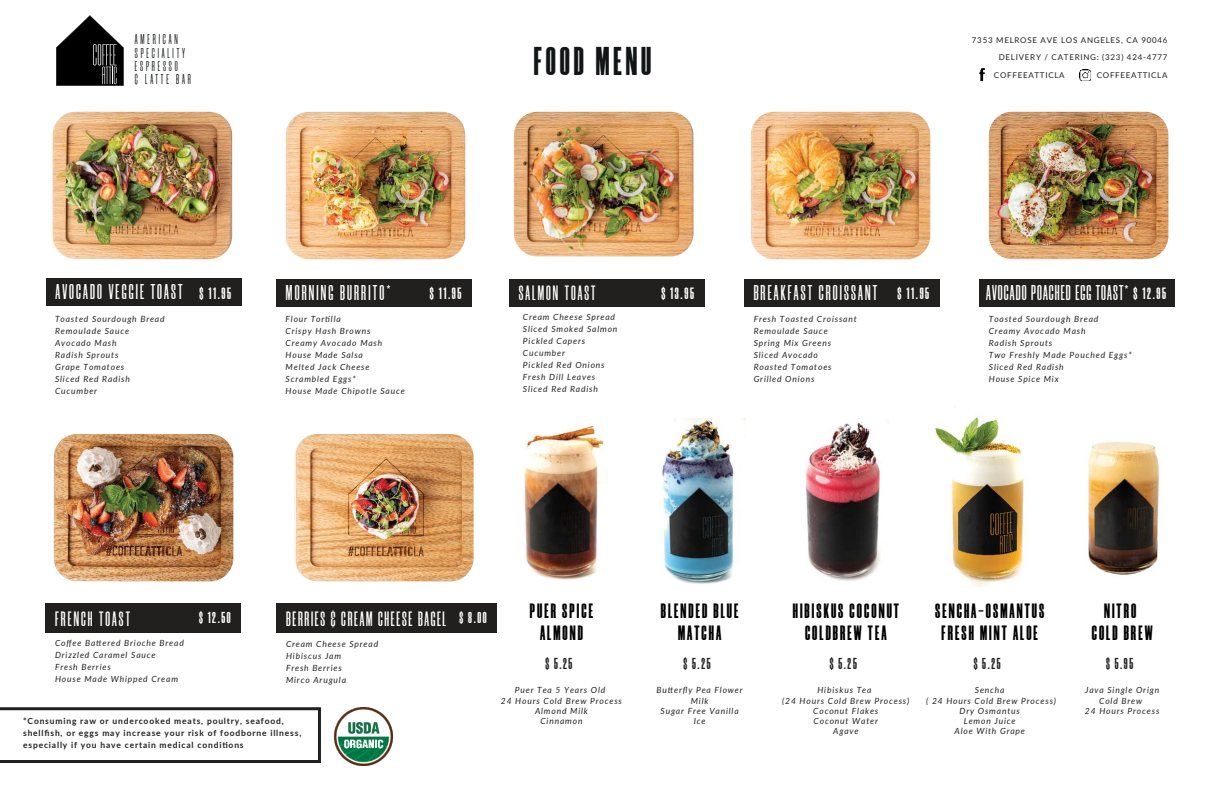
<style>
.page{position:relative;width:1224px;height:792px;background:#fff}
.page>*{position:absolute;margin:0;border:0;box-sizing:border-box;transform-origin:0 0}
.t1{font:900 40px "Morganite";letter-spacing:.1em;color:#111516}
.t2{font:600 21.4px "Morganite";letter-spacing:.1em;color:#fff}
.t3{font:600 21.4px "Morganite";letter-spacing:.05em;color:#fff}
.t4{font:900 20.6px/22px "Morganite";letter-spacing:.1em;color:#010102;text-align:center}
.t5{font:600 20.6px "Morganite";letter-spacing:.08em;color:#fff}
.t6{font:600 20.6px "Morganite";letter-spacing:.1em;color:#fff}
.t7{font:800 16.3px "Morganite";letter-spacing:.1em;color:#fff}
.t8{font:800 15.8px "Morganite";letter-spacing:.1em;color:#221f1f}
.t9{font:800 15.8px "Morganite";color:#fff}
.t10{font:14.2px/13.4px "Morganite";letter-spacing:.2em;color:#111516}
.t11{font:italic 8.5px/12px "Lato";letter-spacing:.1em;color:#221f1f}
.t12{font:700 8.5px/12px "Lato";letter-spacing:.1em;color:#221f1f}
.t13{font:8px/17px "Lato";letter-spacing:.09em;color:#221f1f;text-align:right}
.s1{font-weight:800;font-size:16.3px}
.s2{font-weight:800;font-size:15.8px}
</style>
<div class="page">
<div style="left:46px;top:603px;width:195px;height:30px;background:#221f1f"></div>
<svg style="left:56px;top:15px;width:68px;height:71px"></svg>
<div style="left:46px;top:278px;width:195px;height:28px;background:#221f1f"></div>
<div style="left:276px;top:279px;width:196px;height:28px;background:#221f1f"></div>
<div style="left:509px;top:279px;width:195px;height:28px;background:#221f1f"></div>
<div style="left:744px;top:279px;width:195px;height:28px;background:#221f1f"></div>
<div style="left:980px;top:279px;width:195px;height:28px;background:#221f1f"></div>
<svg style="left:1080px;top:69px;width:11px;height:12px"></svg>
<img style="left:979px;top:68px;width:6px;height:12px">
<img style="left:53px;top:112px;width:179px;height:147px">
<img style="left:286px;top:112px;width:179px;height:147px">
<div style="left:277px;top:603px;width:220px;height:30px;background:#221f1f"></div>
<img style="left:294px;top:434px;width:180px;height:147px">
<img style="left:514px;top:112px;width:180px;height:144px">
<img style="left:751px;top:112px;width:179px;height:147px">
<img style="left:989px;top:112px;width:179px;height:147px">
<img style="left:54px;top:434px;width:179px;height:147px">
<img style="left:524px;top:425px;width:81px;height:156px">
<img style="left:1087px;top:441px;width:73px;height:135px">
<img style="left:936px;top:417px;width:90px;height:170px">
<img style="left:805px;top:422px;width:76px;height:159px">
<img style="left:662px;top:418px;width:83px;height:166px">
<svg style="left:0;top:707px;width:321px;height:56px"></svg>
<img style="left:334px;top:708px;width:58px;height:58px">
<h3 class="t10" style="left:135px;top:33px;width:58px">AMERICAN<br>SPECIALITY<br>ESPRESSO<br>&amp; LATTE BAR</h3>
<p class="t13" style="left:972px;top:32px;width:197px">7353 MELROSE AVE LOS ANGELES, CA 90046<br>DELIVERY / CATERING: (323) 424-4777</p>
<h1 class="t1" style="left:534px;top:38px;width:119px">FOOD MENU</h1>
<p class="t13" style="left:994px;top:67px;width:72px">COFFEEATTICLA</p>
<p class="t13" style="left:1097px;top:67px;width:72px">COFFEEATTICLA</p>
<h2 class="t2" style="left:56px;top:279px;width:177px">AVOCADO VEGGIE TOAST <span class="s1">$ 11.95</span></h2>
<h2 class="t2" style="left:286px;top:281px;width:106px">MORNING BURRITO*</h2>
<h3 class="t7" style="left:430px;top:284px;width:33px">$ 11.95</h3>
<h3 class="t6" style="left:519px;top:281px;width:78px">SALMON TOAST</h3>
<h3 class="t7" style="left:661px;top:284px;width:34px">$ 13.95</h3>
<p class="t11" style="left:55px;top:313px;width:111px">Toasted Sourdough Bread<br>Remoulade Sauce<br>Avocado Mash<br>Radish Sprouts<br>Grape Tomatoes<br>Sliced Red Radish<br>Cucumber</p>
<p class="t11" style="left:286px;top:313px;width:121px">Flour Tortilla<br>Crispy Hash Browns<br>Creamy Avocado Mash<br>House Made Salsa<br>Melted Jack Cheese<br>Scrambled Eggs*<br>House Made Chipotle Sauce</p>
<p class="t11" style="left:523px;top:310px;width:96px">Cream Cheese Spread<br>Sliced Smoked Salmon<br>Pickled Capers<br>Cucumber<br>Pickled Red Onions<br>Fresh Dill Leaves<br>Sliced Red Radish</p>
<h2 class="t2" style="left:754px;top:281px;width:177px">BREAKFAST CROISSANT <span class="s1">$ 11.95</span></h2>
<h2 class="t3" style="left:986px;top:281px;width:144px">AVOCADO POACHED EGG TOAST*</h2>
<p class="t11" style="left:989px;top:313px;width:144px">Toasted Sourdough Bread<br>Creamy Avocado Mash<br>Radish Sprouts<br>Two Freshly Made Pouched Eggs*<br>Sliced Red Radish<br>House Spice Mix</p>
<h3 class="t7" style="left:1134px;top:284px;width:34px">$ 12.95</h3>
<p class="t11" style="left:754px;top:313px;width:105px">Fresh Toasted Croissant<br>Remoulade Sauce<br>Spring Mix Greens<br>Sliced Avocado<br>Roasted Tomatoes<br>Grilled Onions</p>
<h3 class="t6" style="left:55px;top:607px;width:76px">FRENCH TOAST</h3>
<p class="t11" style="left:55px;top:636px;width:130px">Coffee Battered Brioche Bread<br>Drizzled Caramel Sauce<br>Fresh Berries<br>House Made Whipped Cream</p>
<h3 class="t9" style="left:199px;top:608px;width:33px">$ 12.50</h3>
<h3 class="t9" style="left:429px;top:607px;width:29px">$ 9.95</h3>
<h3 class="t5" style="left:286px;top:607px;width:202px">BERRIES &amp; CREAM CHEESE BAGEL <span class="s2">$ 8.00</span></h3>
<p class="t11" style="left:286px;top:638px;width:94px">Cream Cheese Spread<br>Hibiscus Jam<br>Fresh Berries<br>Mirco Arugula</p>
<p class="t12" style="left:23px;top:716px;width:280px">*Consuming raw or undercooked meats, poultry, seafood, shellfish, or eggs may increase your risk of foodborne illness, especially if you have certain medical conditions</p>
<h3 class="t4" style="left:530px;top:600px;width:65px">PUER SPICE<br>ALMOND</h3>
<h3 class="t8" style="left:545px;top:655px;width:29px">$ 5.25</h3>
<p class="t11" style="left:501px;top:685px;width:123px;line-height:10.2px;text-align:center">Puer Tea 5 Years Old<br>24 Hours Cold Brew Process<br>Almond Milk<br>Cinnamon</p>
<h3 class="t4" style="left:661px;top:600px;width:79px">BLENDED BLUE<br>MATCHA</h3>
<h3 class="t8" style="left:684px;top:655px;width:29px">$ 5.25</h3>
<p class="t11" style="left:657px;top:685px;width:88px;line-height:10.2px;text-align:center">Butterfly Pea Flower<br>Milk<br>Sugar Free Vanilla<br>Ice</p>
<h3 class="t4" style="left:793px;top:600px;width:108px">HIBISKUS COCONUT<br>COLDBREW TEA</h3>
<h3 class="t4" style="left:935px;top:600px;width:111px">SENCHA-OSMANTUS<br>FRESH MINT ALOE</h3>
<h3 class="t4" style="left:1092px;top:600px;width:62px">NITRO<br>COLD BREW</h3>
<h3 class="t8" style="left:830px;top:655px;width:29px">$ 5.25</h3>
<h3 class="t8" style="left:974px;top:655px;width:29px">$ 5.25</h3>
<h3 class="t8" style="left:1106px;top:655px;width:29px">$ 5.95</h3>
<p class="t11" style="left:782px;top:685px;width:129px;line-height:10.2px;text-align:center">Hibiskus Tea<br>(24 Hours Cold Brew Process)<br>Coconut Flakes<br>Coconut Water<br>Agave</p>
<p class="t11" style="left:926px;top:685px;width:131px;line-height:10.2px;text-align:center">Sencha<br>( 24 Hours Cold Brew Process)<br>Dry Osmantus<br>Lemon Juice<br>Aloe With Grape</p>
<p class="t11" style="left:1085px;top:685px;width:76px;line-height:10.2px;text-align:center">Java Single Orign<br>Cold Brew<br>24 Hours Process</p>
</div>
